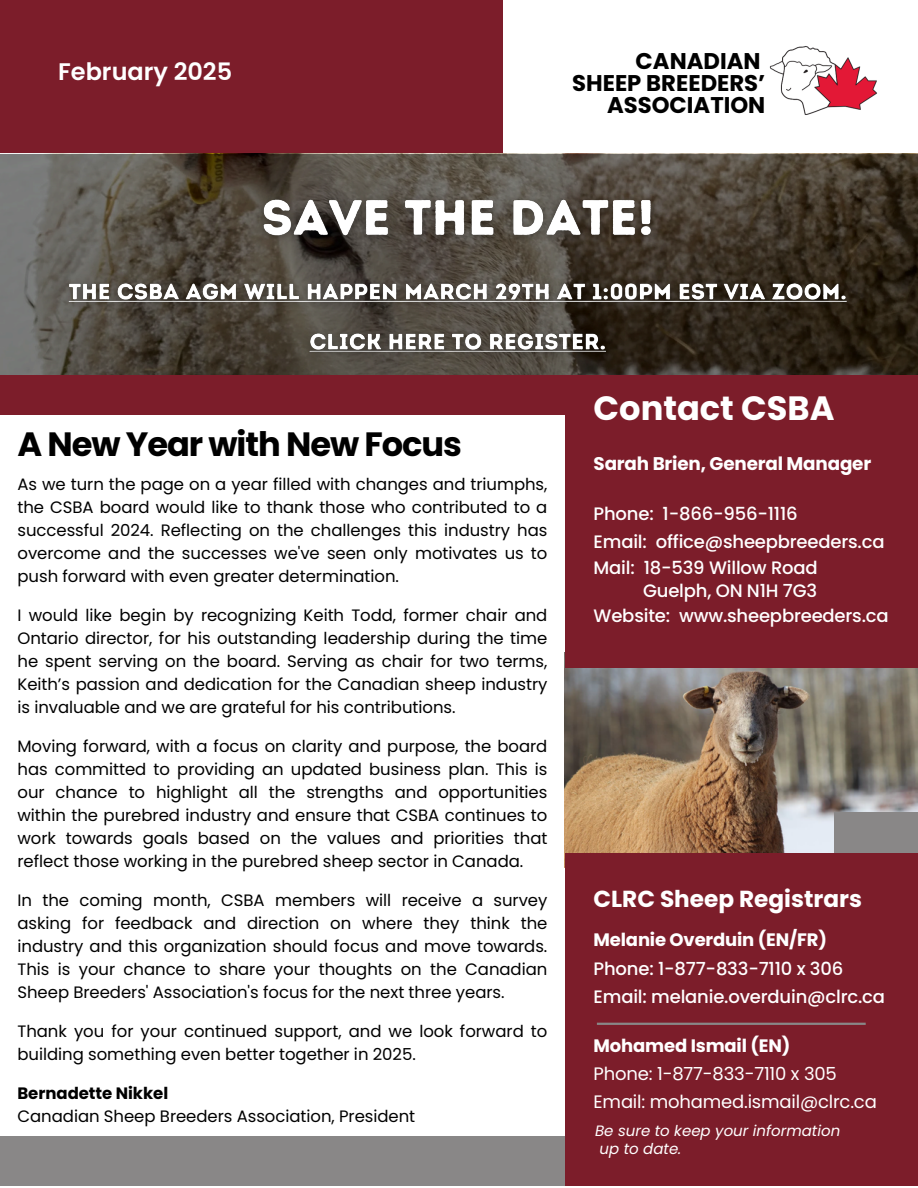
<style>
.page{position:relative;width:918px;height:1188px;background:#fff}
.page>*{position:absolute;margin:0;border:0;box-sizing:border-box;transform-origin:0 0}
.t1{font:700 33.75px "Poppins";letter-spacing:-.03em;color:#000}
.t2{font:700 33.75px "Poppins";color:#fff}
.t3{font:600 24px "Poppins";color:#fff}
.t4{font:700 23.25px "Poppins";color:#fff}
.t5{font:700 22.65px/22px "Poppins";color:#000;text-align:right}
.t6{font:700 18.3px "Poppins";letter-spacing:-.01em;color:#fff}
.t7{font:500 18px/28.2px "Poppins";letter-spacing:-.01em;color:#fff}
.t8{font:18px "Poppins";letter-spacing:-.01em;color:#fff}
.t9{font:700 18px "Poppins";letter-spacing:-.01em;color:#fff}
.t10{font:16.5px/23px "Poppins";letter-spacing:-.005em;color:#000;text-align:justify}
.t11{font:700 16.5px "Poppins";letter-spacing:-.005em;color:#000}
.t12{font:italic 15px "Poppins";color:#fff}
.s1{font-weight:700}
</style>
<div class="page">
<div style="left:0;top:0;width:503px;height:308px;background:#7c1d2a"></div>
<div style="left:0;top:341px;width:918px;height:74px;background:#7c1d2a"></div>
<svg style="left:0;top:154px;width:918px;height:220px;background:#534d44"></svg>
<img style="left:766px;top:42px;width:114px;height:77px;border-radius:38px">
<img style="left:565px;top:668px;width:353px;height:185px">
<div style="left:565px;top:385px;width:353px;height:283px;background:#7c1d2a"></div>
<div style="left:0;top:1137px;width:911px;height:49px;background:#898787"></div>
<div style="left:834px;top:812px;width:84px;height:67px;background:#898787"></div>
<div style="left:565px;top:853px;width:353px;height:333px;background:#7c1d2a"></div>
<hr style="left:597px;top:1023px;width:269px;height:2px;background:#898787">
<img style="left:55px;top:188px;width:805px;height:179px">
<p class="t3" style="left:58px;top:55px;width:175px">February 2025</p>
<h4 class="t5" style="left:572px;top:50px;width:195px">CANADIAN<br>SHEEP BREEDERS’<br>ASSOCIATION</h4>
<h3 class="t1" style="left:18px;top:421px;width:446px">A New Year with New Focus</h3>
<p class="t10" style="left:18px;top:473px;width:531px">As we turn the page on a year filled with changes and triumphs, the CSBA board would like to thank those who contributed to a successful 2024. Reflecting on the challenges this industry has overcome and the successes we've seen only motivates us to push forward with even greater determination.</p>
<h2 class="t10" style="left:18px;top:604px;width:531px">I would like begin by recognizing Keith Todd, former chair and Ontario director, for his outstanding leadership during the time he spent serving on the board. Serving as chair for two terms, Keith’s passion and dedication for the Canadian sheep industry is invaluable and we are grateful for his contributions.</h2>
<h6 class="t10" style="left:18px;top:735px;width:531px">Moving forward, with a focus on clarity and purpose, the board has committed to providing an updated business plan. This is our chance to highlight all the strengths and opportunities within the purebred industry and ensure that CSBA continues to work towards goals based on the values and priorities that reflect those working in the purebred sheep sector in Canada.</h6>
<h6 class="t10" style="left:18px;top:889px;width:531px">In the coming month, CSBA members will receive a survey asking for feedback and direction on where they think the industry and this organization should focus and move towards.<br>This is your chance to share your thoughts on the Canadian Sheep Breeders' Association's focus for the next three years.</h6>
<h2 class="t10" style="left:18px;top:1020px;width:531px">Thank you for your continued support, and we look forward to building something even better together in 2025.</h2>
<p class="t11" style="left:18px;top:1082px;width:152px">Bernadette Nikkel</p>
<p class="t10" style="left:18px;top:1105px;width:399px">Canadian Sheep Breeders Association, President</p>
<p class="t2" style="left:594px;top:385px;width:242px">Contact CSBA</p>
<p class="t6" style="left:594px;top:451px;width:279px">Sarah Brien, General Manager</p>
<p class="t7" style="left:594px;top:499px;width:292px">Phone: 1-866-956-1116<br>Email: office@sheepbreeders.ca</p>
<p class="t7" style="left:594px;top:553px;width:226px">Mail: 18-539 Willow Road</p>
<p class="t7" style="left:643px;top:577px;width:176px">Guelph, ON N1H 7G3</p>
<p class="t7" style="left:594px;top:602px;width:297px">Website: www.sheepbreeders.ca</p>
<p class="t4" style="left:594px;top:883px;width:270px">CLRC Sheep Registrars</p>
<p class="t7" style="left:594px;top:926px;width:293px"><span class="s1">Melanie Overduin (EN/FR)<br></span>Phone: 1-877-833-7110 x 306<br>Email: melanie.overduin@clrc.ca</p>
<p class="t9" style="left:594px;top:1033px;width:198px">Mohamed Ismail (EN)</p>
<h4 class="t8" style="left:594px;top:1061px;width:245px">Phone: 1-877-833-7110 x 305</h4>
<h6 class="t8" style="left:594px;top:1089px;width:285px">Email: mohamed.ismail@clrc.ca</h6>
<p class="t12" style="left:595px;top:1120px;width:247px">Be sure to keep your information</p>
<p class="t12" style="left:600px;top:1138px;width:83px">up to date.</p>
</div>
